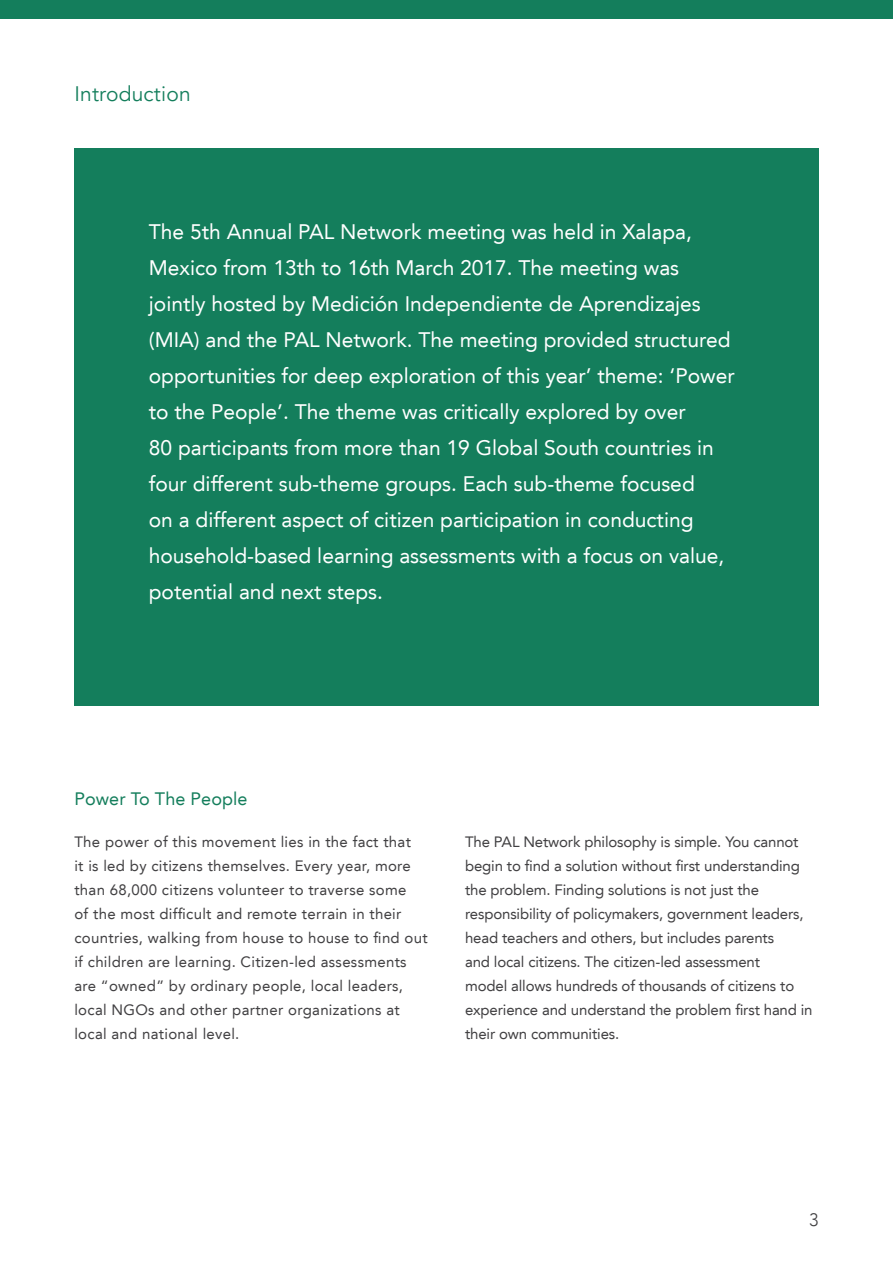
<style>
.page{position:relative;width:893px;height:1263px;background:#fff}
.page>*{position:absolute;margin:0;border:0;box-sizing:border-box;transform-origin:0 0}
.t1{font:21px/36px "Avenir LT";color:#fff}
.t2{font:21px "Avenir LT";letter-spacing:.01em;color:#147e5c}
.t3{font:18px "Avenir LT";letter-spacing:.005em;color:#147e5c}
.t4{font:300 18px "Avenir LT";color:#414042}
.t5{font:15px/24px "Avenir LT";letter-spacing:-.01em;color:#414042}
.t6{font:15px/24px "Avenir LT";letter-spacing:.02em;color:#414042}
</style>
<div class="page">
<div style="left:74px;top:149px;width:745px;height:557px;background:#147e5c"></div>
<div style="left:0;top:0;width:893px;height:19px;background:#147e5c"></div>
<p class="t2" style="left:74px;top:81px;width:118px">Introduction</p>
<p class="t1" style="left:149px;top:214px;width:588px">The 5th Annual PAL Network meeting was held in Xalapa, Mexico from 13th to 16th March 2017. The meeting was jointly hosted by Medición Independiente de Aprendizajes (MIA) and the PAL Network. The meeting provided structured opportunities for deep exploration of this year’ theme: ‘Power to the People’. The theme was critically explored by over<br>80 participants from more than 19 Global South countries in four different sub‑theme groups. Each sub-theme focused<br>on a different aspect of citizen participation in conducting household-based learning assessments with a focus on value, potential and next steps.</p>
<p class="t3" style="left:74px;top:789px;width:175px">Power To The People</p>
<p class="t6" style="left:74px;top:830px;width:355px">The power of this movement lies in the fact that<br>it is led by citizens themselves. Every year, more than 68,000 citizens volunteer to traverse some<br>of the most difficult and remote terrain in their countries, walking from house to house to find out if children are learning. Citizen-led assessments are “owned” by ordinary people, local leaders, local NGOs and other partner organizations at local and national level.</p>
<p class="t5" style="left:465px;top:830px;width:349px">The PAL Network philosophy is simple. You cannot begin to find a solution without first understanding the problem. Finding solutions is not just the responsibility of policymakers, government leaders, head teachers and others, but includes parents<br>and local citizens. The citizen-led assessment<br>model allows hundreds of thousands of citizens to experience and understand the problem first hand in their own communities.</p>
<p class="t4" style="left:809px;top:1209px;width:11px">3</p>
</div>
